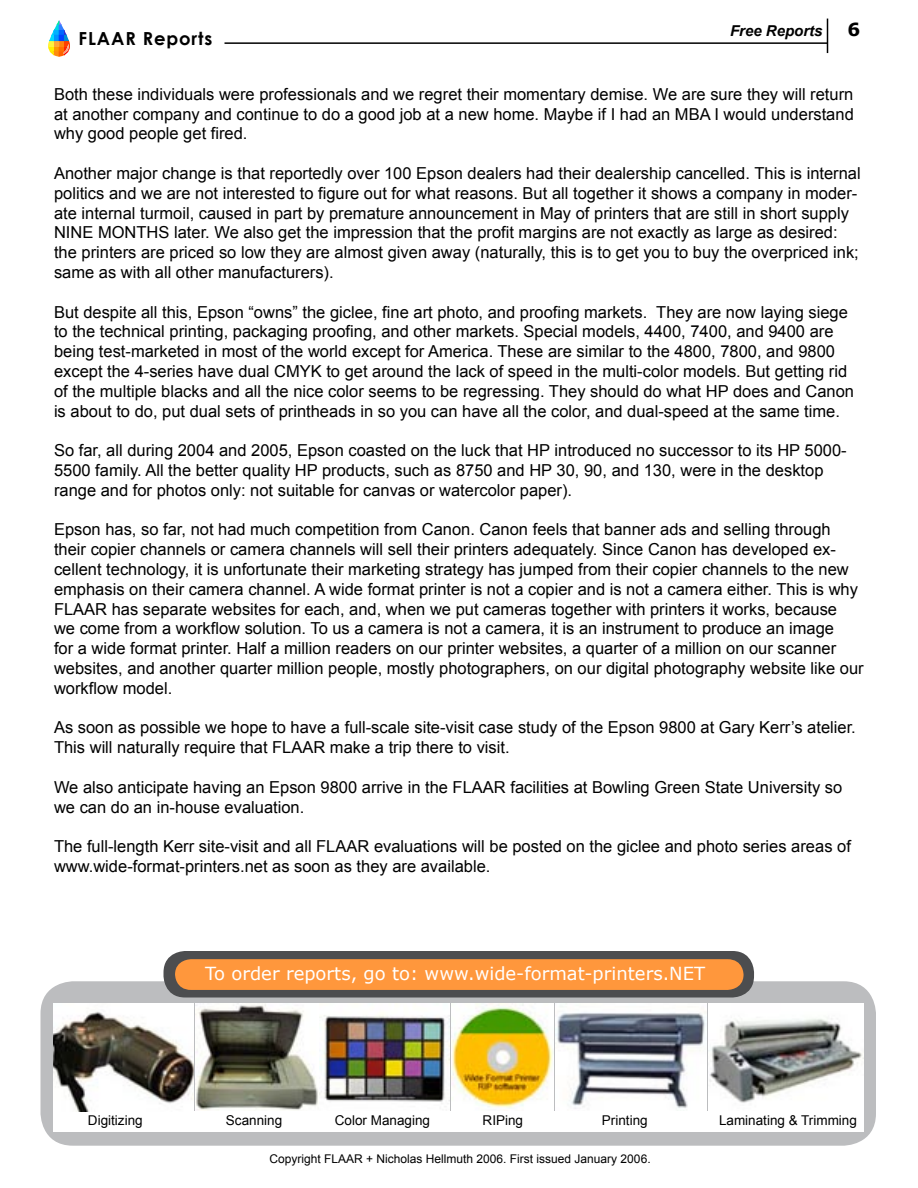
<style>
.page{position:relative;width:918px;height:1188px;background:#fff}
.page>*{position:absolute;margin:0;border:0;box-sizing:border-box;transform-origin:0 0}
.t1{font:18px "Verdana";color:#fff}
.t2{font:700 18px "Century Gothic";letter-spacing:.05em;color:#000}
.t3{font:16.5px/19.8px "Arial";color:#000}
.t4{font:italic 700 15px "Arial";color:#000}
.t5{font:13.5px "Arial";color:#000}
.t6{font:12px "Arial";color:#000}
</style>
<div class="page">
<svg style="left:48px;top:20px;width:22px;height:36px"></svg>
<hr style="left:225px;top:42px;width:603px;height:2px;background:#000">
<hr style="left:827px;top:19px;width:1px;height:34px;background:#000">
<div style="left:40px;top:981px;width:836px;height:165px;background:#bcbdbf;border-radius:32px"></div>
<div style="left:164px;top:951px;width:590px;height:47px;background:#4c4d4f;border-radius:22px"></div>
<svg style="left:175px;top:959px;width:569px;height:31px;background:#fb953c"></svg>
<img style="left:195px;top:1004px;width:123px;height:107px">
<img style="left:708px;top:1004px;width:156px;height:107px">
<img style="left:320px;top:1004px;width:233px;height:107px">
<img style="left:555px;top:1004px;width:151px;height:107px">
<div style="left:53px;top:1111px;width:811px;height:21px;background:#fff"></div>
<img style="left:53px;top:1004px;width:140px;height:108px">
<p class="t2" style="left:79px;top:27px;width:135px">FLAAR Reports</p>
<p class="t4" style="left:730px;top:23px;width:94px">Free Reports</p>
<p class="t3" style="left:54px;top:84px;width:801px;text-align:justify">Both these individuals were professionals and we regret their momentary demise. We are sure they will return at another company and continue to do a good job at a new home. Maybe if I had an MBA I would understand why good people get fired.</p>
<p class="t3" style="left:54px;top:163px;width:808px">Another major change is that reportedly over 100 Epson dealers had their dealership cancelled. This is internal politics and we are not interested to figure out for what reasons. But all together it shows a company in moder&shy;ate internal turmoil, caused in part by premature announcement in May of printers that are still in short supply NINE MONTHS later. We also get the impression that the profit margins are not exactly as large as desired: the printers are priced so low they are almost given away (naturally, this is to get you to buy the overpriced ink; same as with all other manufacturers).</p>
<p class="t3" style="left:54px;top:302px;width:802px">But despite all this, Epson “owns” the giclee, fine art photo, and proofing markets. They are now laying siege to the technical printing, packaging proofing, and other markets. Special models, 4400, 7400, and 9400 are being test-marketed in most of the world except for America. These are similar to the 4800, 7800, and 9800 except the 4-series have dual CMYK to get around the lack of speed in the multi-color models. But getting rid of the multiple blacks and all the nice color seems to be regressing. They should do what HP does and Canon is about to do, put dual sets of printheads in so you can have all the color, and dual-speed at the same time.</p>
<p class="t3" style="left:54px;top:440px;width:794px">So far, all during 2004 and 2005, Epson coasted on the luck that HP introduced no successor to its HP 5000-<br>5500 family. All the better quality HP products, such as 8750 and HP 30, 90, and 130, were in the desktop range and for photos only: not suitable for canvas or watercolor paper).</p>
<p class="t3" style="left:54px;top:520px;width:811px">Epson has, so far, not had much competition from Canon. Canon feels that banner ads and selling through their copier channels or camera channels will sell their printers adequately. Since Canon has developed ex&shy;cellent technology, it is unfortunate their marketing strategy has jumped from their copier channels to the new emphasis on their camera channel. A wide format printer is not a copier and is not a camera either. This is why FLAAR has separate websites for each, and, when we put cameras together with printers it works, because<br>we come from a workflow solution. To us a camera is not a camera, it is an instrument to produce an image<br>for a wide format printer. Half a million readers on our printer websites, a quarter of a million on our scanner websites, and another quarter million people, mostly photographers, on our digital photography website like our workflow model.</p>
<p class="t3" style="left:54px;top:718px;width:803px">As soon as possible we hope to have a full-scale site-visit case study of the Epson 9800 at Gary Kerr’s atelier.<br>This will naturally require that FLAAR make a trip there to visit.</p>
<p class="t3" style="left:54px;top:777px;width:790px">We also anticipate having an Epson 9800 arrive in the FLAAR facilities at Bowling Green State University so we can do an in-house evaluation.</p>
<p class="t3" style="left:54px;top:836px;width:798px">The full-length Kerr site-visit and all FLAAR evaluations will be posted on the giclee and photo series areas of www.wide-format-printers.net as soon as they are available.</p>
<p class="t1" style="left:205px;top:962px;width:502px">To order reports, go to: www.wide-format-printers.NET</p>
<p class="t5" style="left:88px;top:1113px;width:56px">Digitizing</p>
<p class="t5" style="left:226px;top:1113px;width:58px">Scanning</p>
<p class="t5" style="left:335px;top:1113px;width:97px">Color Managing</p>
<p class="t5" style="left:483px;top:1113px;width:42px">RIPing</p>
<p class="t5" style="left:602px;top:1113px;width:47px">Printing</p>
<p class="t5" style="left:719px;top:1113px;width:139px">Laminating &amp; Trimming</p>
<p class="t6" style="left:270px;top:1152px;width:383px">Copyright FLAAR + Nicholas Hellmuth 2006. First issued January 2006.</p>
</div>
